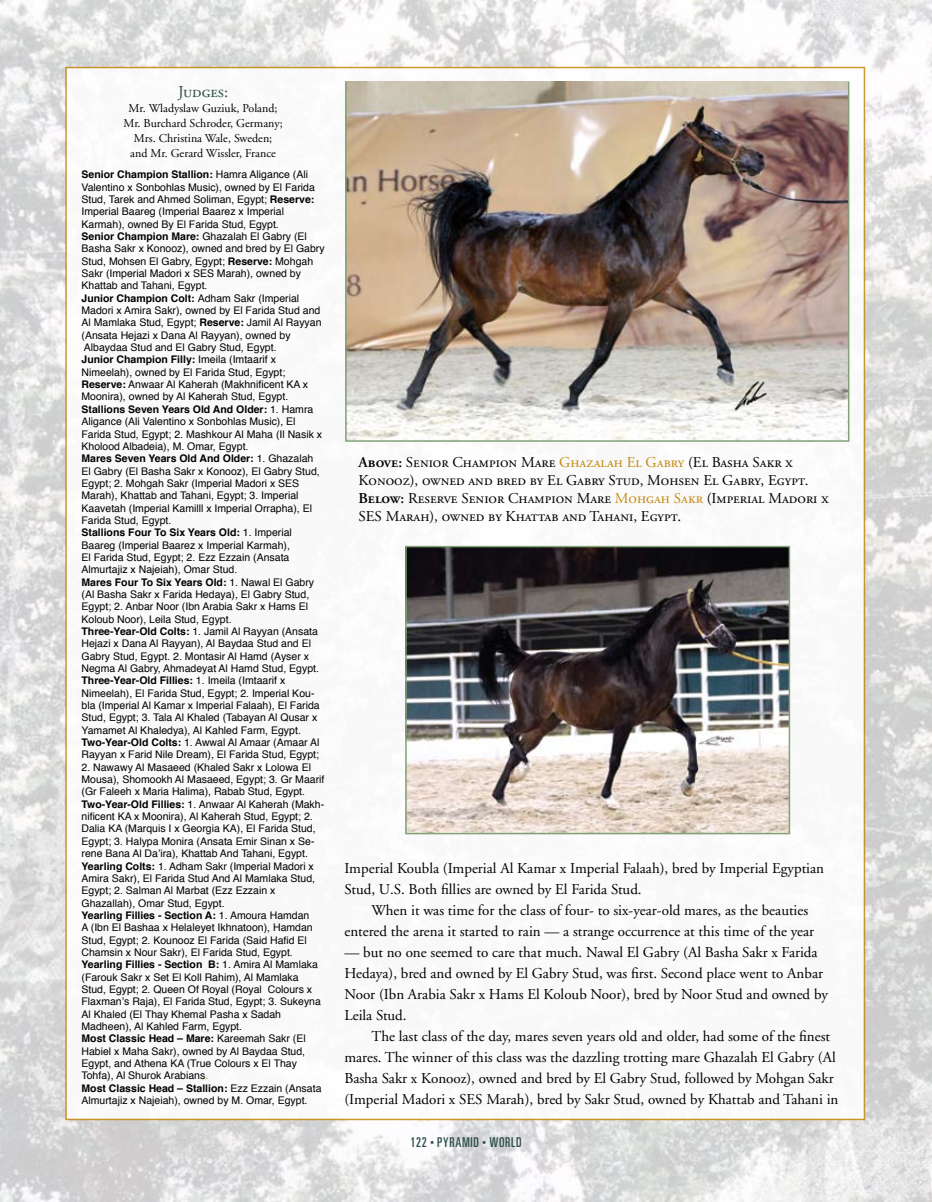
<style>
.page{position:relative;width:932px;height:1202px;background:#fff}
.page>*{position:absolute;margin:0;border:0;box-sizing:border-box;transform-origin:0 0}
.t1{font:16.5px "Adobe Garamond Regular SC";color:#2e4f49}
.t2{font:15px/21px "Adobe Garamond";color:#000}
.t3{font:15px/18px "Adobe Garamond Regular SC";color:#000}
.t4{font:ultra-condensed 13.5px "Univers";letter-spacing:.05em;color:#2e4f49}
.t5{font:12px/15px "Adobe Garamond";color:#000;text-align:center}
.t6{font:10.5px/12.3px "Helvetica";color:#000}
.s1{font-weight:700}
.s2{color:#c48a10}
.s3{font-family:"Adobe Garamond Semibold SC"}
.s4{font-family:"Universal Newswith Comm Pi";font-stretch:normal;font-size:10.5px}
</style>
<div class="page">
<img style="left:0;top:0;width:932px;height:1202px">
<div style="left:65px;top:67px;width:800px;height:1053px;background:#fff;border:2px solid #c48a10"></div>
<img style="left:408px;top:549px;width:379px;height:282px">
<div style="left:405px;top:546px;width:385px;height:288px;border:2px solid #81a277"></div>
<img style="left:348px;top:84px;width:498px;height:355px">
<div style="left:345px;top:81px;width:504px;height:361px;border:2px solid #81a277"></div>
<h1 class="t1" style="left:178px;top:83px;width:52px">Judges:</h1>
<p class="t5" style="left:123px;top:101px;width:161px">Mr. Wladyslaw Guziuk, Poland;<br>Mr. Burchard Schroder, Germany;<br>Mrs. Christina Wale, Sweden;<br>and Mr. Gerard Wissler, France</p>
<p class="t6" style="left:82px;top:168px;width:244px"><span class="s1">Senior Champion Stallion:</span> Hamra Aligance (Ali Valentino x Sonbohlas Music), owned by El Farida Stud, Tarek and Ahmed Soliman, Egypt; <span class="s1">Reserve:<br></span>Imperial Baareg (Imperial Baarez x Imperial Karmah), owned By El Farida Stud, Egypt.<br><span class="s1">Senior Champion Mare:</span> Ghazalah El Gabry (El Basha Sakr x Konooz), owned and bred by El Gabry Stud, Mohsen El Gabry, Egypt; <span class="s1">Reserve:</span> Mohgah Sakr (Imperial Madori x SES Marah), owned by Khattab and Tahani, Egypt.<br><span class="s1">Junior Champion Colt:</span> Adham Sakr (Imperial Madori x Amira Sakr), owned by El Farida Stud and Al Mamlaka Stud, Egypt; <span class="s1">Reserve:</span> Jamil Al Rayyan (Ansata Hejazi x Dana Al Rayyan), owned by Albaydaa Stud and El Gabry Stud, Egypt.<br><span class="s1">Junior Champion Filly:</span> Imeila (Imtaarif x Nimeelah), owned by El Farida Stud, Egypt; <span class="s1">Reserve:</span> Anwaar Al Kaherah (Makhnificent KA x Moonira), owned by Al Kaherah Stud, Egypt.<br><span class="s1">Stallions Seven Years Old And Older:</span> 1. Hamra Aligance (Ali Valentino x Sonbohlas Music), El Farida Stud, Egypt; 2. Mashkour Al Maha (Il Nasik x Kholood Albadeia), M. Omar, Egypt.<br><span class="s1">Mares Seven Years Old And Older:</span> 1. Ghazalah El Gabry (El Basha Sakr x Konooz), El Gabry Stud, Egypt; 2. Mohgah Sakr (Imperial Madori x SES Marah), Khattab and Tahani, Egypt; 3. Imperial Kaavetah (Imperial Kamilll x Imperial Orrapha), El Farida Stud, Egypt.<br><span class="s1">Stallions Four To Six Years Old:</span> 1. Imperial Baareg (Imperial Baarez x Imperial Karmah),<br>El Farida Stud, Egypt; 2. Ezz Ezzain (Ansata Almurtajiz x Najeiah), Omar Stud.<br><span class="s1">Mares Four To Six Years Old:</span> 1. Nawal El Gabry (Al Basha Sakr x Farida Hedaya), El Gabry Stud, Egypt; 2. Anbar Noor (Ibn Arabia Sakr x Hams El Koloub Noor), Leila Stud, Egypt.<br><span class="s1">Three-Year-Old Colts:</span> 1. Jamil Al Rayyan (Ansata Hejazi x Dana Al Rayyan), Al Baydaa Stud and El Gabry Stud, Egypt. 2. Montasir Al Hamd (Ayser x Negma Al Gabry, Ahmadeyat Al Hamd Stud, Egypt.<br><span class="s1">Three-Year-Old Fillies:</span> 1. Imeila (Imtaarif x Nimeelah), El Farida Stud, Egypt; 2. Imperial Kou&shy;bla (Imperial Al Kamar x Imperial Falaah), El Farida Stud, Egypt; 3. Tala Al Khaled (Tabayan Al Qusar x Yamamet Al Khaledya), Al Kahled Farm, Egypt.<br><span class="s1">Two-Year-Old Colts:</span> 1. Awwal Al Amaar (Amaar Al Rayyan x Farid Nile Dream), El Farida Stud, Egypt;</p>
<p class="t6" style="left:82px;top:760px;width:244px">2. Nawawy Al Masaeed (Khaled Sakr x Lolowa El Mousa), Shomookh Al Masaeed, Egypt; 3. Gr Maarif (Gr Faleeh x Maria Halima), Rabab Stud, Egypt.<br><span class="s1">Two-Year-Old Fillies:</span> 1. Anwaar Al Kaherah (Makh&shy;nificent KA x Moonira), Al Kaherah Stud, Egypt; 2.<br>Dalia KA (Marquis I x Georgia KA), El Farida Stud, Egypt; 3. Halypa Monira (Ansata Emir Sinan x Se&shy;rene Bana Al Da’ira), Khattab And Tahani, Egypt.<br><span class="s1">Yearling Colts:</span> 1. Adham Sakr (Imperial Madori x Amira Sakr), El Farida Stud And Al Mamlaka Stud, Egypt; 2. Salman Al Marbat (Ezz Ezzain x Ghazallah), Omar Stud, Egypt.<br><span class="s1">Yearling Fillies - Section A:</span> 1. Amoura Hamdan<br>A (Ibn El Bashaa x Helaleyet Ikhnatoon), Hamdan Stud, Egypt; 2. Kounooz El Farida (Said Hafid El Chamsin x Nour Sakr), El Farida Stud, Egypt.<br><span class="s1">Yearling Fillies - Section B:</span> 1. Amira Al Mamlaka (Farouk Sakr x Set El Koll Rahim), Al Mamlaka Stud, Egypt; 2. Queen Of Royal (Royal Colours x Flaxman’s Raja), El Farida Stud, Egypt; 3. Sukeyna Al Khaled (El Thay Khemal Pasha x Sadah Madheen), Al Kahled Farm, Egypt.<br><span class="s1">Most Classic Head – Mare:</span> Kareemah Sakr (El Habiel x Maha Sakr), owned by Al Baydaa Stud, Egypt, and Athena KA (True Colours x El Thay Tohfa), Al Shurok Arabians<span class="s2">.<br></span><span class="s1">Most Classic Head – Stallion:</span> Ezz Ezzain (Ansata Almurtajiz x Najeiah), owned by M. Omar, Egypt.</p>
<p class="t3" style="left:358px;top:453px;width:471px"><span class="s3">Above:</span> Senior Champion Mare <span class="s2">Ghazalah El Gabry</span> (El Basha Sakr x Konooz), owned and bred by El Gabry Stud, Mohsen El Gabry, Egypt.<br><span class="s3">Below:</span> Reserve Senior Champion Mare <span class="s2">Mohgah Sakr</span> (Imperial Madori x SES Marah), owned by Khattab and Tahani, Egypt.</p>
<h2 class="t2" style="left:344px;top:858px;width:481px">Imperial Koubla (Imperial Al Kamar x Imperial Falaah), bred by Imperial Egyptian<br>Stud, U.S. Both fillies are owned by El Farida Stud.</h2>
<h2 class="t2" style="left:344px;top:900px;width:471px;text-indent:27px">When it was time for the class of four- to six-year-old mares, as the beauties entered the arena it started to rain — a strange occurrence at this time of the year</h2>
<h2 class="t2" style="left:344px;top:942px;width:485px">— but no one seemed to care that much. Nawal El Gabry (Al Basha Sakr x Farida Hedaya), bred and owned by El Gabry Stud, was first. Second place went to Anbar Noor (Ibn Arabia Sakr x Hams El Koloub Noor), bred by Noor Stud and owned by Leila Stud.</h2>
<p class="t2" style="left:344px;top:1026px;width:495px;text-indent:27px">The last class of the day, mares seven years old and older, had some of the finest mares. The winner of this class was the dazzling trotting mare Ghazalah El Gabry (Al Basha Sakr x Konooz), owned and bred by El Gabry Stud, followed by Mohgan Sakr (Imperial Madori x SES Marah), bred by Sakr Stud, owned by Khattab and Tahani in</p>
<p class="t4" style="left:410px;top:1134px;width:113px">122 <span class="s4">b</span> PYRAMID <span class="s4">b</span> WORLD</p>
</div>
